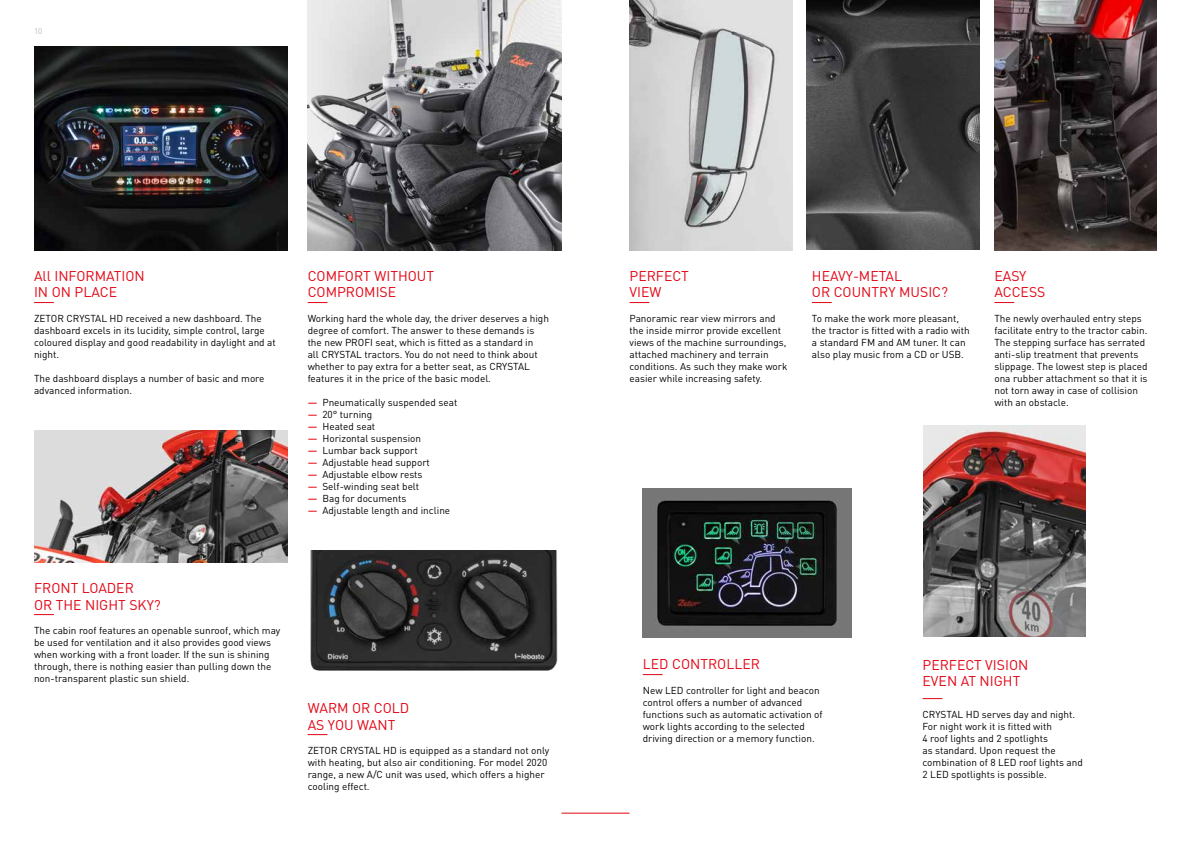
<style>
.page{position:relative;width:1191px;height:842px;background:#fff}
.page>*{position:absolute;margin:0;border:0;box-sizing:border-box;transform-origin:0 0}
.t1{font:14px/16.8px "DIN Pro";color:#e30513}
.t2{font:10px/12px "DIN Pro";color:#000}
.t3{font:8px "DIN Pro";color:#bbbaba}
.s1{font-weight:500;color:#e30513}
</style>
<div class="page">
<hr style="left:561px;top:813px;width:68px;height:1px;background:#e30513">
<img style="left:34px;top:46px;width:254px;height:204px">
<svg style="left:34px;top:302px;width:20px;height:1px"></svg>
<svg style="left:629px;top:302px;width:20px;height:1px"></svg>
<svg style="left:643px;top:674px;width:19px;height:1px"></svg>
<svg style="left:922px;top:698px;width:20px;height:1px"></svg>
<svg style="left:994px;top:302px;width:20px;height:1px"></svg>
<svg style="left:308px;top:302px;width:19px;height:1px"></svg>
<img style="left:308px;top:0;width:253px;height:250px">
<img style="left:34px;top:430px;width:254px;height:132px">
<img style="left:310px;top:550px;width:248px;height:121px">
<svg style="left:34px;top:614px;width:20px;height:1px"></svg>
<svg style="left:308px;top:734px;width:19px;height:1px"></svg>
<img style="left:629px;top:0;width:163px;height:250px">
<img style="left:642px;top:488px;width:209px;height:150px">
<img style="left:923px;top:426px;width:162px;height:210px">
<img style="left:994px;top:0;width:163px;height:250px">
<img style="left:807px;top:0;width:172px;height:250px">
<svg style="left:812px;top:302px;width:19px;height:1px"></svg>
<p class="t3" style="left:34px;top:26px;width:10px">10</p>
<h1 class="t1" style="left:34px;top:266px;width:112px">All INFORMATION<br>IN ON PLACE</h1>
<p class="t2" style="left:34px;top:312px;width:243px">ZETOR CRYSTAL HD received a new dashboard. The dashboard excels in its lucidity, simple control, large coloured display and good readability in daylight and at night.</p>
<p class="t2" style="left:34px;top:372px;width:232px">The dashboard displays a number of basic and more advanced information.</p>
<h1 class="t1" style="left:34px;top:579px;width:128px">FRONT LOADER<br>OR THE NIGHT SKY?</h1>
<p class="t2" style="left:34px;top:624px;width:248px">The cabin roof features an openable sunroof, which may be used for ventilation and it also provides good views when working with a front loader. If the sun is shining through, there is nothing easier than pulling down the non-transparent plastic sun shield.</p>
<h1 class="t1" style="left:308px;top:266px;width:128px">COMFORT WITHOUT<br>COMPROMISE</h1>
<p class="t2" style="left:308px;top:312px;width:243px">Working hard the whole day, the driver deserves a high degree of comfort. The answer to these demands is the new PROFI seat, which is fitted as a standard in<br>all CRYSTAL tractors. You do not need to think about whether to pay extra for a better seat, as CRYSTAL features it in the price of the basic model.</p>
<p class="t2" style="left:308px;top:396px;width:151px"><span class="s1">—</span> Pneumatically suspended seat</p>
<p class="t2" style="left:308px;top:408px;width:66px"><span class="s1">—</span> 20° turning</p>
<p class="t2" style="left:308px;top:420px;width:69px"><span class="s1">—</span> Heated seat</p>
<p class="t2" style="left:308px;top:432px;width:115px"><span class="s1">—</span> Horizontal suspension</p>
<p class="t2" style="left:308px;top:444px;width:112px"><span class="s1">—</span> Lumbar back support</p>
<p class="t2" style="left:308px;top:456px;width:124px"><span class="s1">—</span> Adjustable head support</p>
<p class="t2" style="left:308px;top:468px;width:116px"><span class="s1">—</span> Adjustable elbow rests</p>
<p class="t2" style="left:308px;top:480px;width:113px"><span class="s1">—</span> Self-winding seat belt</p>
<p class="t2" style="left:308px;top:492px;width:100px"><span class="s1">—</span> Bag for documents</p>
<p class="t2" style="left:308px;top:504px;width:144px"><span class="s1">—</span> Adjustable length and incline</p>
<h1 class="t1" style="left:308px;top:699px;width:103px">WARM OR COLD<br>AS YOU WANT</h1>
<p class="t2" style="left:308px;top:744px;width:243px">ZETOR CRYSTAL HD is equipped as a standard not only with heating, but also air conditioning. For model 2020 range, a new A/C unit was used, which offers a higher cooling effect.</p>
<h1 class="t1" style="left:629px;top:266px;width:61px">PERFECT<br>VIEW</h1>
<p class="t2" style="left:629px;top:312px;width:159px">Panoramic rear view mirrors and the inside mirror provide excellent views of the machine surroundings, attached machinery and terrain conditions. As such they make work easier while increasing safety.</p>
<h1 class="t1" style="left:812px;top:266px;width:138px">HEAVY-METAL<br>OR COUNTRY MUSIC?</h1>
<p class="t2" style="left:812px;top:312px;width:159px">To make the work more pleasant, the tractor is fitted with a radio with a standard FM and AM tuner. It can also play music from a CD or USB.</p>
<h1 class="t1" style="left:994px;top:266px;width:52px">EASY<br>ACCESS</h1>
<p class="t2" style="left:994px;top:312px;width:155px">The newly overhauled entry steps facilitate entry to the tractor cabin.<br>The stepping surface has serrated anti-slip treatment that prevents slippage. The lowest step is placed ona rubber attachment so that it is not torn away in case of collision with an obstacle.</p>
<h1 class="t1" style="left:643px;top:655px;width:119px">LED CONTROLLER</h1>
<p class="t2" style="left:643px;top:684px;width:181px">New LED controller for light and beacon control offers a number of advanced functions such as automatic activation of work lights according to the selected driving direction or a memory function.</p>
<h1 class="t1" style="left:922px;top:655px;width:107px">PERFECT VISION<br>EVEN AT NIGHT</h1>
<p class="t2" style="left:922px;top:708px;width:162px">CRYSTAL HD serves day and night.<br>For night work it is fitted with<br>4 roof lights and 2 spotlights<br>as standard. Upon request the combination of 8 LED roof lights and<br>2 LED spotlights is possible.</p>
</div>
